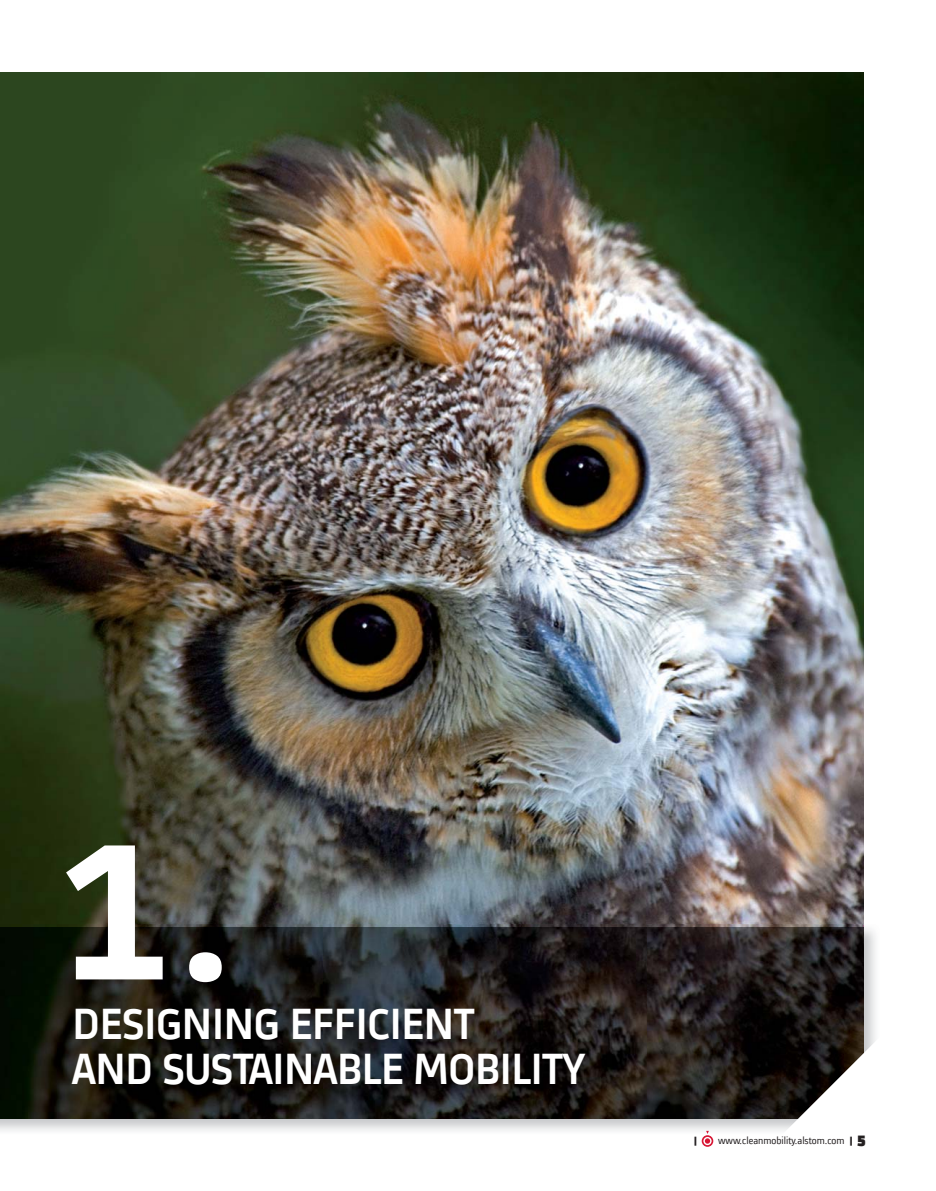
<style>
.page{position:relative;width:936px;height:1191px;background:#fff}
.page>*{position:absolute;margin:0;border:0;box-sizing:border-box;transform-origin:0 0}
.t1{font:500 232.5px "Alstom";color:#fff}
.t2{font:500 45px/45px "Alstom";letter-spacing:-.02em;color:#fff}
.t3{font:10.5px "Alstom";color:#231f20}
.t4{font:900 9.75px "Alstom";color:#231f20}
.s1{font-size:228px}
.s2{font-weight:900;font-size:9.75px}
.s3{font-weight:900;font-size:18px}
</style>
<div class="page">
<img style="left:0;top:72px;width:863px;height:852px">
<img style="left:0;top:924px;width:876px;height:207px">
<img style="left:861px;top:927px;width:2px;height:54px">
<svg style="left:725px;top:981px;width:151px;height:150px"></svg>
<svg style="left:701px;top:1135px;width:12px;height:11px"></svg>
<svg style="left:703px;top:1136px;width:8px;height:9px"></svg>
<svg style="left:704px;top:1130px;width:6px;height:13px"></svg>
<h1 class="t1" style="left:60px;top:793px;width:177px">1<span class="s1">.</span></h1>
<p class="t2" style="left:72px;top:1003px;width:514px">DESIGNING EFFICIENT<br>AND SUSTAINABLE MOBILITY</p>
<p class="t4" style="left:694px;top:1136px;width:4px">|</p>
<p class="t3" style="left:718px;top:1135px;width:150px">www.cleanmobility.alstom.com <span class="s2">|</span> <span class="s3">5</span></p>
</div>
